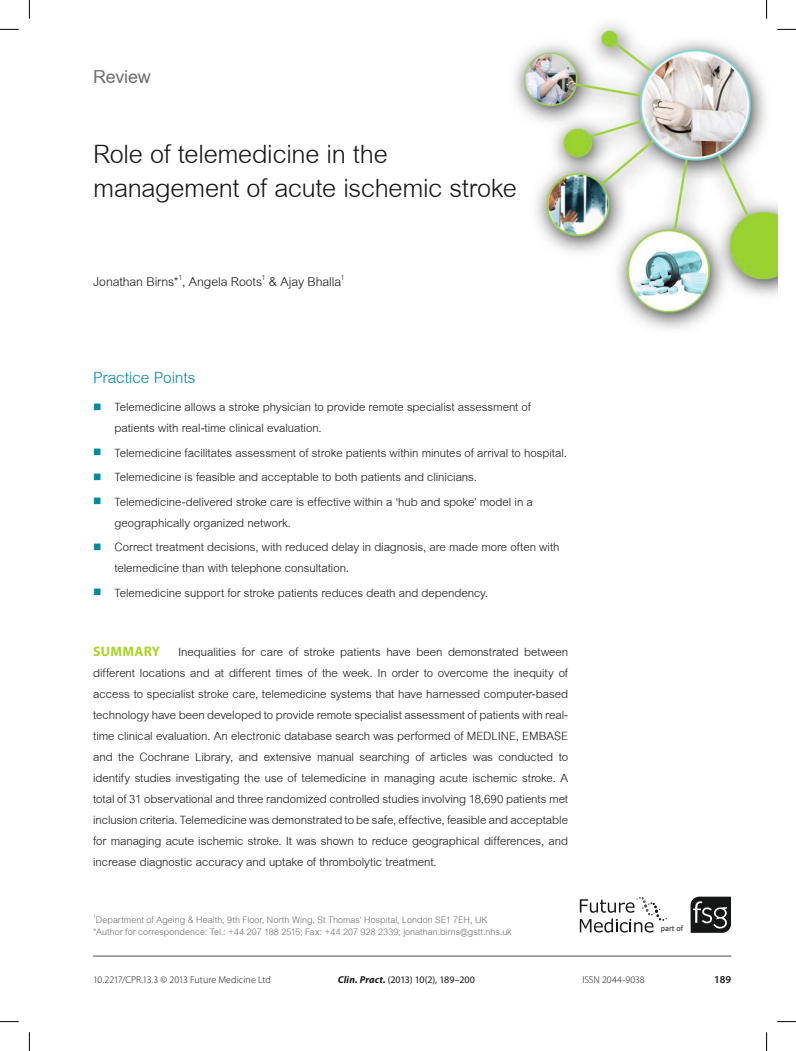
<style>
.page{position:relative;width:796px;height:1051px;background:#fff}
.page>*{position:absolute;margin:0;border:0;box-sizing:border-box;transform-origin:0 0}
.t1{font:38.75px/33.8px "Cordia New";letter-spacing:-.01em;color:#151616}
.t2{font:700 27.5px "Cordia New";letter-spacing:-.01em;color:#6d6e6d}
.t3{font:23.75px "Cordia New";letter-spacing:-.005em;color:#00899f}
.t4{font:18.75px "Cordia New";letter-spacing:-.005em;color:#151616}
.t5{font:17.5px/21px "Cordia New";letter-spacing:-.005em;color:#151616}
.t6{font:13.75px/12.5px "Cordia New";color:#6d6e6d}
.t7{font:600 10.62px "Myriad Pro";color:#151616}
.t8{font:300 10px "Myriad Pro";letter-spacing:-.005em;color:#151616}
.t9{font:10px "Myriad Pro";letter-spacing:-.02em;color:#151616}
.t10{font:8.12px "Calibri";color:#151616}
.s1{font-family:"Myriad Pro";font-weight:700;font-size:13.75px;color:#aad529}
.s2{font-weight:700;font-style:italic}
</style>
<div class="page">
<svg style="left:690px;top:896px;width:41px;height:37px;background:#444545"></svg>
<svg style="left:580px;top:897px;width:87px;height:35px"></svg>
<hr style="left:93px;top:955px;width:638px;height:2px;background:#6d6e6d">
<img style="left:514px;top:24px;width:263px;height:305px">
<svg style="left:0;top:29px;width:19px;height:1px"></svg>
<svg style="left:777px;top:29px;width:19px;height:1px"></svg>
<svg style="left:0;top:1021px;width:19px;height:1px"></svg>
<svg style="left:777px;top:1021px;width:19px;height:1px"></svg>
<svg style="left:29px;top:0;width:1px;height:19px"></svg>
<svg style="left:29px;top:1032px;width:1px;height:19px"></svg>
<svg style="left:766px;top:0;width:1px;height:19px"></svg>
<svg style="left:766px;top:1032px;width:1px;height:19px"></svg>
<h2 class="t2" style="left:93px;top:60px;width:59px">Review</h2>
<h1 class="t1" style="left:93px;top:138px;width:425px">Role of telemedicine in the management of acute ischemic stroke</h1>
<p class="t4" style="left:93px;top:269px;width:253px">Jonathan Birns*<sup>1</sup>, Angela Roots<sup>1</sup> &amp; Ajay Bhalla<sup>1</sup></p>
<h3 class="t3" style="left:93px;top:362px;width:104px">Practice Points</h3>
<p class="t5" style="left:114px;top:397px;width:418px">Telemedicine allows a stroke physician to provide remote specialist assessment of patients with real-time clinical evaluation.</p>
<p class="t5" style="left:114px;top:441px;width:454px;line-height:24.5px">Telemedicine facilitates assessment of stroke patients within minutes of arrival to hospital.<br>Telemedicine is feasible and acceptable to both patients and clinicians.<br>Telemedicine-delivered stroke care is effective within a ‘hub and spoke’ model in a</p>
<p class="t5" style="left:114px;top:511px;width:447px;line-height:24.5px">geographically organized network.<br>Correct treatment decisions, with reduced delay in diagnosis, are made more often with</p>
<p class="t5" style="left:114px;top:557px;width:375px;line-height:24.5px">telemedicine than with telephone consultation.<br>Telemedicine support for stroke patients reduces death and dependency.</p>
<p class="t5" style="left:93px;top:642px;width:476px;text-align:justify"><span class="s1">SUMMARY</span> Inequalities for care of stroke patients have been demonstrated between different locations and at different times of the week. In order to overcome the inequity of access to specialist stroke care, telemedicine systems that have harnessed computer-based technology have been developed to provide remote specialist assessment of patients with real&shy;time clinical evaluation. An electronic database search was performed of MEDLINE, EMBASE and the Cochrane Library, and extensive manual searching of articles was conducted to identify studies investigating the use of telemedicine in managing acute ischemic stroke. A total of 31 observational and three randomized controlled studies involving 18,690 patients met inclusion criteria. Telemedicine was demonstrated to be safe, effective, feasible and acceptable for managing acute ischemic stroke. It was shown to reduce geographical differences, and increase diagnostic accuracy and uptake of thrombolytic treatment.</p>
<p class="t6" style="left:93px;top:913px;width:420px"><sup>1</sup>Department of Ageing &amp; Health, 9th Floor, North Wing, St Thomas’ Hospital, London SE1 7EH, UK *Author for correspondence: Tel.: +44 207 188 2515; Fax: +44 207 928 2339; jonathan.birns@gstt.nhs.uk</p>
<p class="t10" style="left:661px;top:923px;width:24px">part of</p>
<p class="t8" style="left:93px;top:974px;width:179px">10.2217/CPR.13.3 © 2013 Future Medicine Ltd</p>
<p class="t9" style="left:338px;top:973px;width:139px"><span class="s2">Clin. Pract.</span> (2013) 10(2), 189–200</p>
<p class="t8" style="left:582px;top:974px;width:64px">ISSN 2044-9038</p>
<p class="t7" style="left:714px;top:972px;width:19px">189</p>
</div>
